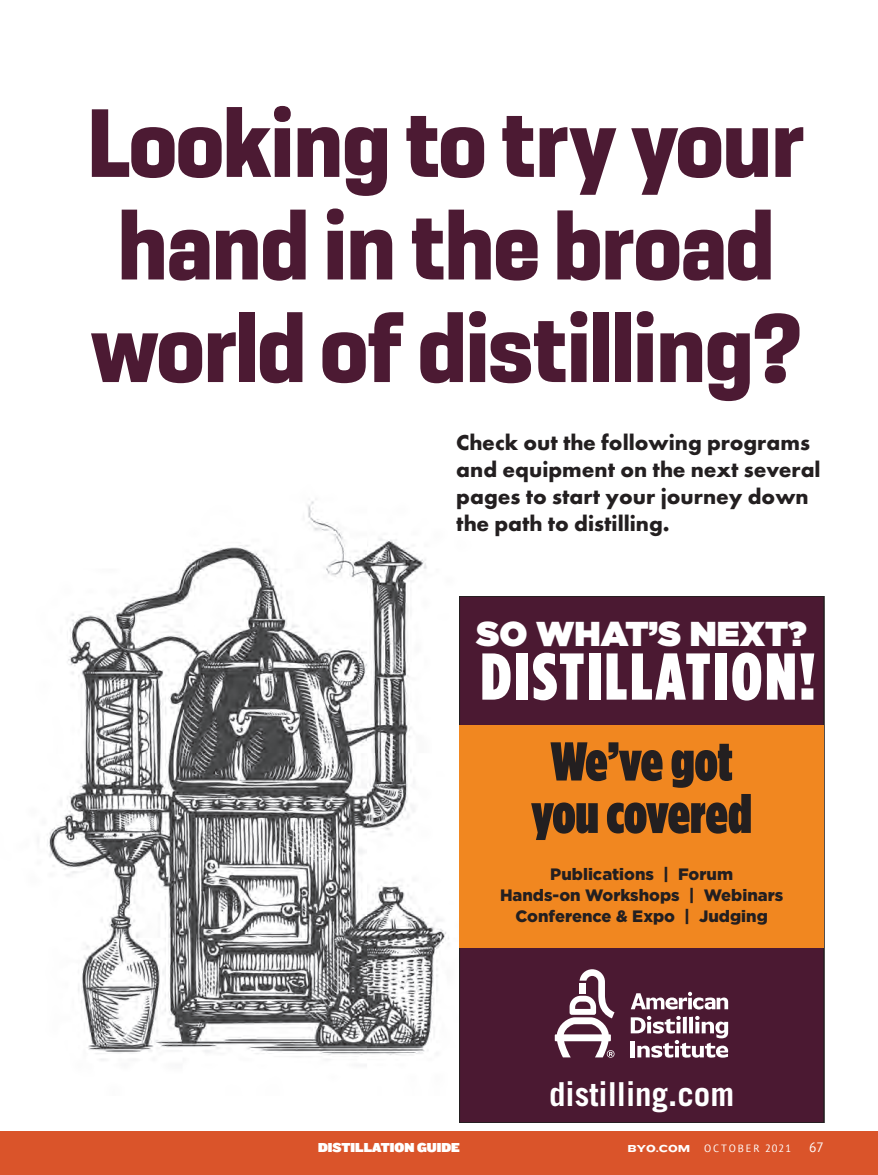
<style>
.page{position:relative;width:878px;height:1175px;background:#fff}
.page>*{position:absolute;margin:0;border:0;box-sizing:border-box;transform-origin:0 0}
.t1{font:102.15px/102.6px "Resolve Extrabold Nrw";color:#4c1a33}
.t2{font:66px "Gotham Condensed X Black";letter-spacing:.05em;color:#fff}
.t3{font:900 54.45px/52.5px "Gotham Condensed";letter-spacing:-.01em;color:#231f20;text-align:center}
.t4{font:900 34.5px "Gotham";color:#fff}
.t5{font:700 33px "Trade Gothic LT Std";color:#fff}
.t6{font:700 22.5px/27px "Futura PT";color:#231f20}
.t7{font:900 16.5px/21px "Gotham";color:#231f20;text-align:center}
.t8{font:13.5px "Knockout 92 Ultmt Cruiserwt";color:#fff}
.t9{font:13.5px "PT Sans";color:#fff}
.t10{font:10.5px "PT Sans";letter-spacing:.18em;color:#fff}
.t11{font:10.5px "Knockout 54 Sumo";color:#fff}
</style>
<div class="page">
<div style="left:0;top:1131px;width:878px;height:43px;background:#da542a"></div>
<img style="left:47px;top:501px;width:402px;height:559px">
<div style="left:459px;top:596px;width:365px;height:526px;background:#4b1932"></div>
<div style="left:459px;top:596px;width:365px;height:526px;border:2px solid #231f20"></div>
<div style="left:459px;top:725px;width:365px;height:222px;background:#f18720"></div>
<svg style="left:630px;top:1015px;width:98px;height:42px"></svg>
<svg style="left:631px;top:991px;width:97px;height:18px"></svg>
<svg style="left:554px;top:969px;width:60px;height:88px"></svg>
<h1 class="t1" style="left:87px;top:91px;width:719px">Looking to try your hand in the broad world of distilling?</h1>
<p class="t6" style="left:456px;top:428px;width:366px">Check out the following programs and equipment on the next several pages to start your journey down the path to distilling.</p>
<h3 class="t4" style="left:476px;top:608px;width:332px">SO WHAT’S NEXT?</h3>
<h2 class="t2" style="left:481px;top:637px;width:336px">DISTILLATION!</h2>
<h3 class="t3" style="left:531px;top:734px;width:222px">We’ve got you covered</h3>
<p class="t7" style="left:500px;top:863px;width:285px">Publications | Forum<br>Hands-on Workshops | Webinars<br>Conference &amp; Expo | Judging</p>
<h3 class="t5" style="left:549px;top:1073px;width:187px">distilling.com</h3>
<p class="t8" style="left:318px;top:1137px;width:143px">DISTILLATION GUIDE</p>
<p class="t11" style="left:627px;top:1140px;width:64px">BYO.COM</p>
<p class="t10" style="left:704px;top:1141px;width:88px">OCTOBER 2021</p>
<p class="t9" style="left:809px;top:1138px;width:16px">67</p>
</div>
